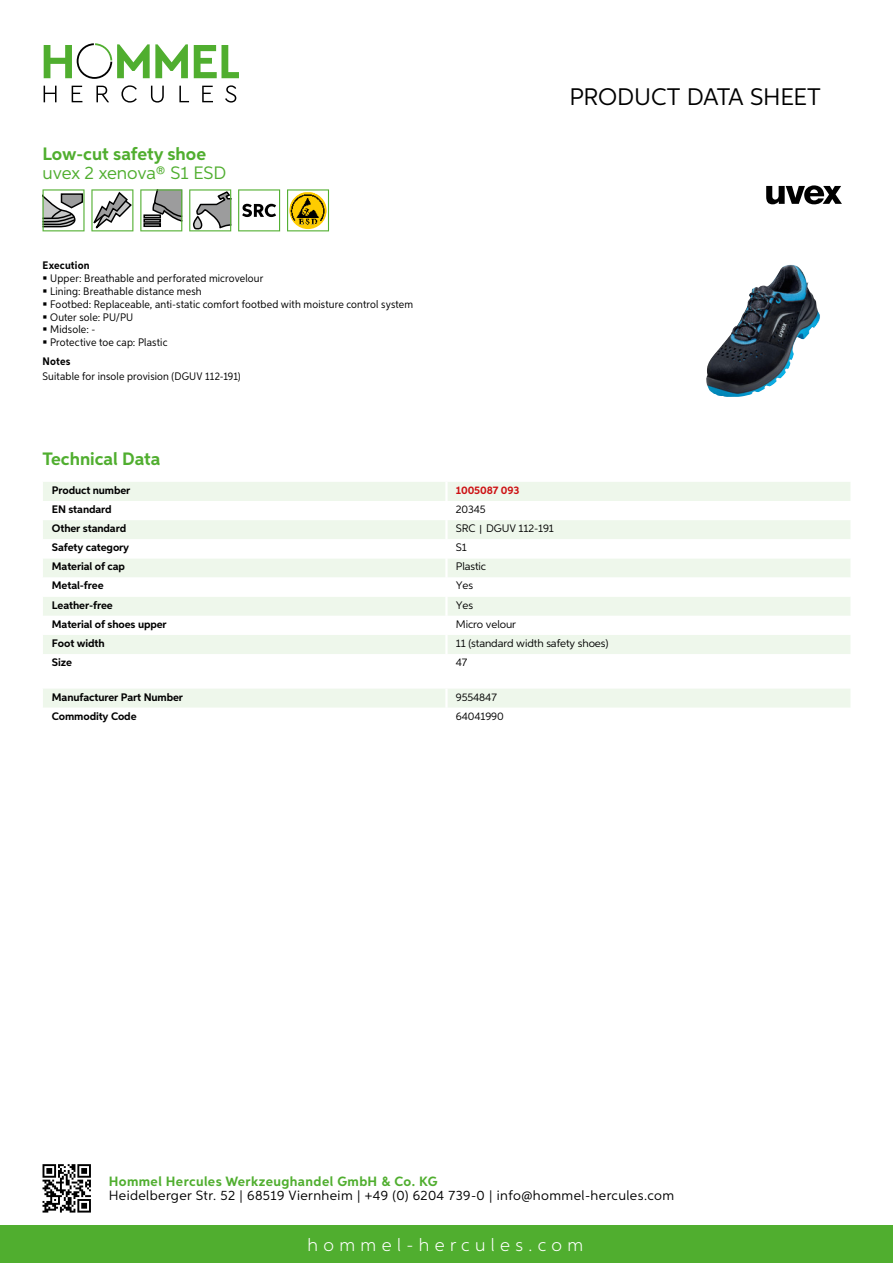
<style>
.page{position:relative;width:893px;height:1263px;background:#fff}
.page>*{position:absolute;margin:0;border:0;box-sizing:border-box;transform-origin:0 0}
.t1{font:24px "Aspira";letter-spacing:-.01em;color:#000}
.t2{font:700 18px "Aspira";color:#50ae2f}
.t3{font:300 18px "Aspira";letter-spacing:.3em;color:#fff}
.t4{font:18px "Aspira";letter-spacing:-.01em;color:#50ae2f}
.t5{font:13.5px "Aspira";letter-spacing:.03em;color:#000}
.t6{font:700 13.5px "Aspira";letter-spacing:.03em;color:#50ae2f}
.t7{font:10.95px/12.8px "Aspira Nar";letter-spacing:.015em;color:#000}
.t8{font:700 10.95px "Aspira";letter-spacing:-.01em;color:#000}
.t9{font:10.95px "Aspira";letter-spacing:-.01em;color:#000}
.t10{font:700 10.95px "Aspira Nar";letter-spacing:.015em;color:#000}
.t11{font:700 10.95px "Aspira";letter-spacing:-.01em;color:#cd1013}
.s1{font-family:"Wuerth Global";font-size:10.5px}
</style>
<div class="page">
<div style="left:0;top:1226px;width:893px;height:37px;background:#50ae2f"></div>
<svg style="left:43px;top:1164px;width:48px;height:48px"></svg>
<svg style="left:194px;top:45px;width:45px;height:33px"></svg>
<svg style="left:44px;top:43px;width:144px;height:36px"></svg>
<svg style="left:44px;top:86px;width:13px;height:16px"></svg>
<svg style="left:72px;top:86px;width:10px;height:16px"></svg>
<svg style="left:96px;top:86px;width:13px;height:16px"></svg>
<svg style="left:121px;top:85px;width:16px;height:18px"></svg>
<svg style="left:151px;top:86px;width:13px;height:17px"></svg>
<svg style="left:179px;top:86px;width:10px;height:16px"></svg>
<svg style="left:202px;top:86px;width:11px;height:16px"></svg>
<svg style="left:225px;top:85px;width:11px;height:18px"></svg>
<div style="left:43px;top:482px;width:807px;height:19px;background:#eef7eb"></div>
<svg style="left:43px;top:520px;width:807px;height:134px;fill:#eef7eb"></svg>
<hr style="left:445px;top:482px;width:3px;height:19px;background:#fff">
<hr style="left:445px;top:520px;width:3px;height:19px;background:#fff">
<hr style="left:445px;top:539px;width:3px;height:19px;background:#fff">
<hr style="left:445px;top:558px;width:3px;height:19px;background:#fff">
<hr style="left:445px;top:577px;width:3px;height:20px;background:#fff">
<hr style="left:445px;top:597px;width:3px;height:19px;background:#fff">
<hr style="left:445px;top:616px;width:3px;height:19px;background:#fff">
<hr style="left:445px;top:635px;width:3px;height:19px;background:#fff">
<div style="left:43px;top:689px;width:807px;height:19px;background:#eef7eb"></div>
<svg style="left:43px;top:189px;width:90px;height:42px"></svg>
<svg style="left:140px;top:189px;width:42px;height:42px"></svg>
<svg style="left:189px;top:189px;width:42px;height:42px"></svg>
<svg style="left:238px;top:189px;width:42px;height:42px"></svg>
<svg style="left:287px;top:189px;width:42px;height:42px"></svg>
<img style="left:706px;top:265px;width:114px;height:132px">
<svg style="left:766px;top:185px;width:76px;height:19px"></svg>
<h2 class="t2" style="left:43px;top:142px;width:165px">Low-cut safety shoe</h2>
<h2 class="t4" style="left:43px;top:162px;width:183px">uvex 2 xenova® S1 ESD</h2>
<p class="t10" style="left:43px;top:259px;width:49px">Execution</p>
<p class="t7" style="left:50px;top:272px;width:365px">Upper: Breathable and perforated microvelour<br>Lining: Breathable distance mesh<br>Footbed: Replaceable, anti-static comfort footbed with moisture control system Outer sole: PU/PU<br>Midsole: -<br>Protective toe cap: Plastic</p>
<p class="t10" style="left:43px;top:355px;width:29px">Notes</p>
<p class="t7" style="left:43px;top:370px;width:200px">Suitable for insole provision (DGUV 112-191)</p>
<h1 class="t1" style="left:569px;top:82px;width:253px">Product data sh eet</h1>
<h2 class="t2" style="left:43px;top:448px;width:120px">Technical Data</h2>
<p class="t8" style="left:52px;top:483px;width:80px">Product number</p>
<p class="t11" style="left:456px;top:483px;width:65px">1005087 093</p>
<p class="t8" style="left:52px;top:502px;width:61px">EN standard</p>
<p class="t9" style="left:456px;top:502px;width:31px">20345</p>
<p class="t8" style="left:52px;top:521px;width:76px">Other standard</p>
<p class="t9" style="left:456px;top:522px;width:100px">SRC <span class="s1">|</span> DGUV 112-191</p>
<p class="t8" style="left:52px;top:541px;width:79px">Safety category</p>
<p class="t9" style="left:456px;top:541px;width:12px">S1</p>
<p class="t8" style="left:52px;top:560px;width:75px">Material of cap</p>
<p class="t9" style="left:456px;top:560px;width:32px">Plastic</p>
<p class="t8" style="left:52px;top:579px;width:53px">Metal-free</p>
<p class="t9" style="left:456px;top:579px;width:19px">Yes</p>
<p class="t8" style="left:52px;top:598px;width:62px">Leather-free</p>
<p class="t9" style="left:456px;top:598px;width:19px">Yes</p>
<p class="t8" style="left:52px;top:617px;width:116px">Material of shoes upper</p>
<p class="t9" style="left:456px;top:617px;width:62px">Micro velour</p>
<p class="t8" style="left:52px;top:636px;width:54px">Foot width</p>
<p class="t9" style="left:456px;top:636px;width:154px">11 (standard width safety shoes)</p>
<p class="t8" style="left:52px;top:655px;width:22px">Size</p>
<p class="t9" style="left:456px;top:655px;width:13px">47</p>
<p class="t8" style="left:52px;top:690px;width:133px">Manufacturer Part Number</p>
<p class="t9" style="left:456px;top:690px;width:42px">9554847</p>
<p class="t8" style="left:52px;top:709px;width:86px">Commodity Code</p>
<p class="t9" style="left:456px;top:709px;width:49px">64041990</p>
<p class="t6" style="left:109px;top:1172px;width:330px">Hommel Hercules Werkzeughandel GmbH &amp; Co. KG</p>
<p class="t5" style="left:109px;top:1187px;width:567px">Heidelberger Str. 52 | 68519 Viernheim | +49 (0) 6204 739-0 | info@hommel-hercules.com</p>
<h2 class="t3" style="left:307px;top:1234px;width:277px">hommel-hercules.com</h2>
</div>
